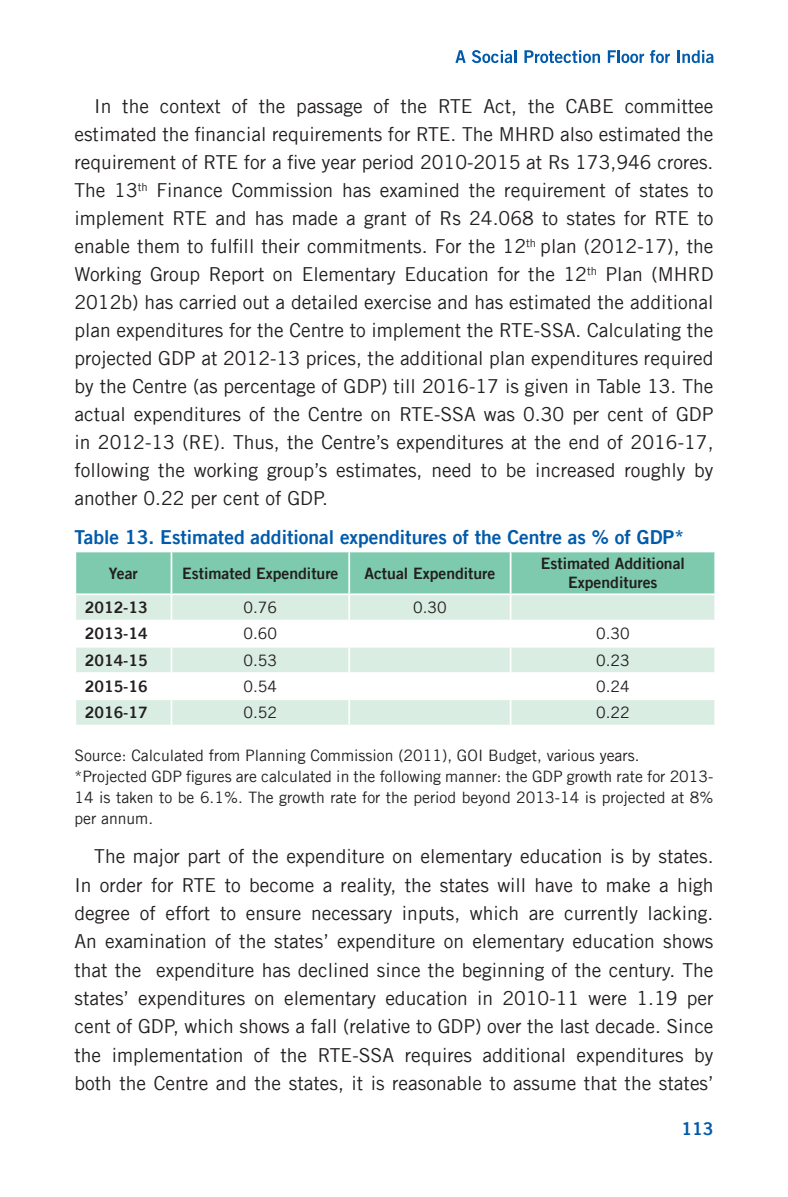
<style>
.page{position:relative;width:788px;height:1197px;background:#fff}
.page>*{position:absolute;margin:0;border:0;box-sizing:border-box;transform-origin:0 0}
.t1{font:19.25px/28px "Trade Gothic LT";color:#231f20;text-align:justify}
.t2{font:19.25px "Trade Gothic LT Bold Two";color:#015aaa}
.t3{font:17.5px "Trade Gothic LT Bold Two";color:#015aaa}
.t4{font:15.75px/21px "Trade Gothic LT";color:#231f20;text-align:justify}
.t5{font:15.75px/18.9px "Trade Gothic LT Bold Two";color:#231f20;text-align:center}
</style>
<div class="page">
<svg style="left:455px;top:50px;width:10px;height:13px"></svg>
<svg style="left:472px;top:50px;width:44px;height:13px"></svg>
<svg style="left:524px;top:50px;width:76px;height:13px"></svg>
<svg style="left:607px;top:50px;width:37px;height:13px"></svg>
<svg style="left:650px;top:50px;width:19px;height:13px"></svg>
<svg style="left:677px;top:50px;width:36px;height:13px"></svg>
<svg style="left:76px;top:552px;width:638px;height:68px"></svg>
<svg style="left:76px;top:648px;width:638px;height:77px;fill:#d9ede2"></svg>
<hr style="left:170px;top:552px;width:2px;height:41px;background:#fff">
<hr style="left:348px;top:552px;width:2px;height:41px;background:#fff">
<hr style="left:509px;top:552px;width:2px;height:41px;background:#fff">
<hr style="left:74px;top:593px;width:97px;height:2px;background:#fff">
<hr style="left:171px;top:593px;width:178px;height:2px;background:#fff">
<hr style="left:170px;top:595px;width:2px;height:25px;background:#fff">
<hr style="left:349px;top:593px;width:161px;height:2px;background:#fff">
<hr style="left:348px;top:595px;width:2px;height:25px;background:#fff">
<hr style="left:510px;top:593px;width:206px;height:2px;background:#fff">
<hr style="left:509px;top:595px;width:2px;height:25px;background:#fff">
<hr style="left:170px;top:648px;width:2px;height:24px;background:#fff">
<hr style="left:348px;top:648px;width:2px;height:24px;background:#fff">
<hr style="left:509px;top:648px;width:2px;height:24px;background:#fff">
<hr style="left:74px;top:672px;width:97px;height:2px;background:#fff">
<hr style="left:171px;top:672px;width:178px;height:2px;background:#fff">
<hr style="left:170px;top:674px;width:2px;height:24px;background:#fff">
<hr style="left:349px;top:672px;width:161px;height:2px;background:#fff">
<hr style="left:348px;top:674px;width:2px;height:24px;background:#fff">
<hr style="left:510px;top:672px;width:206px;height:2px;background:#fff">
<hr style="left:509px;top:674px;width:2px;height:24px;background:#fff">
<hr style="left:74px;top:698px;width:97px;height:2px;background:#fff">
<hr style="left:171px;top:698px;width:178px;height:2px;background:#fff">
<hr style="left:170px;top:700px;width:2px;height:25px;background:#fff">
<hr style="left:349px;top:698px;width:161px;height:2px;background:#fff">
<hr style="left:348px;top:700px;width:2px;height:25px;background:#fff">
<hr style="left:510px;top:698px;width:206px;height:2px;background:#fff">
<hr style="left:509px;top:700px;width:2px;height:25px;background:#fff">
<p class="t1" style="left:74px;top:92px;width:640px;text-indent:20px">In the context of the passage of the RTE Act, the CABE committee estimated the financial requirements for RTE. The MHRD also estimated the requirement of RTE for a five year period 2010-2015 at Rs 173,946 crores.<br>The 13<sup>th</sup> Finance Commission has examined the requirement of states to implement RTE and has made a grant of Rs 24.068 to states for RTE to enable them to fulfill their commitments. For the 12<sup>th</sup> plan (2012-17), the Working Group Report on Elementary Education for the 12<sup>th</sup> Plan (MHRD 2012b) has carried out a detailed exercise and has estimated the additional plan expenditures for the Centre to implement the RTE-SSA. Calculating the projected GDP at 2012-13 prices, the additional plan expenditures required by the Centre (as percentage of GDP) till 2016-17 is given in Table 13. The actual expenditures of the Centre on RTE-SSA was 0.30 per cent of GDP in 2012-13 (RE). Thus, the Centre’s expenditures at the end of 2016-17, following the working group’s estimates, need to be increased roughly by another 0.22 per cent of GDP.</p>
<p class="t2" style="left:74px;top:525px;width:611px">Table 13. Estimated additional expenditures of the Centre as % of GDP*</p>
<p class="t5" style="left:109px;top:563px;width:30px">Year</p>
<p class="t5" style="left:182px;top:563px;width:158px">Estimated Expenditure</p>
<p class="t5" style="left:364px;top:563px;width:132px">Actual Expenditure</p>
<p class="t5" style="left:541px;top:554px;width:145px">Estimated Additional<br>Expenditures</p>
<p class="t5" style="left:85px;top:598px;width:64px">2012-13</p>
<p class="t4" style="left:243px;top:597px;width:35px">0.76</p>
<p class="t4" style="left:413px;top:597px;width:35px">0.30</p>
<p class="t5" style="left:85px;top:624px;width:64px">2013-14</p>
<p class="t4" style="left:243px;top:623px;width:35px">0.60</p>
<p class="t4" style="left:596px;top:623px;width:35px">0.30</p>
<p class="t5" style="left:85px;top:650px;width:64px">2014-15</p>
<p class="t4" style="left:243px;top:649px;width:35px">0.53</p>
<p class="t4" style="left:596px;top:649px;width:35px">0.23</p>
<p class="t5" style="left:85px;top:677px;width:64px">2015-16</p>
<p class="t4" style="left:243px;top:676px;width:35px">0.54</p>
<p class="t4" style="left:596px;top:676px;width:35px">0.24</p>
<p class="t5" style="left:85px;top:703px;width:64px">2016-17</p>
<p class="t4" style="left:243px;top:702px;width:35px">0.52</p>
<p class="t4" style="left:596px;top:702px;width:35px">0.22</p>
<p class="t4" style="left:74px;top:745px;width:566px">Source: Calculated from Planning Commission (2011), GOI Budget, various years.</p>
<p class="t4" style="left:74px;top:766px;width:640px">*Projected GDP figures are calculated in the following manner: the GDP growth rate for 2013- 14 is taken to be 6.1%. The growth rate for the period beyond 2013-14 is projected at 8% per annum.</p>
<p class="t1" style="left:74px;top:842px;width:640px;text-indent:20px">The major part of the expenditure on elementary education is by states.<br>In order for RTE to become a reality, the states will have to make a high degree of effort to ensure necessary inputs, which are currently lacking.<br>An examination of the states’ expenditure on elementary education shows that the expenditure has declined since the beginning of the century. The states’ expenditures on elementary education in 2010-11 were 1.19 per cent of GDP, which shows a fall (relative to GDP) over the last decade. Since the implementation of the RTE-SSA requires additional expenditures by both the Centre and the states, it is reasonable to assume that the states’</p>
<p class="t3" style="left:681px;top:1118px;width:34px">113</p>
</div>
